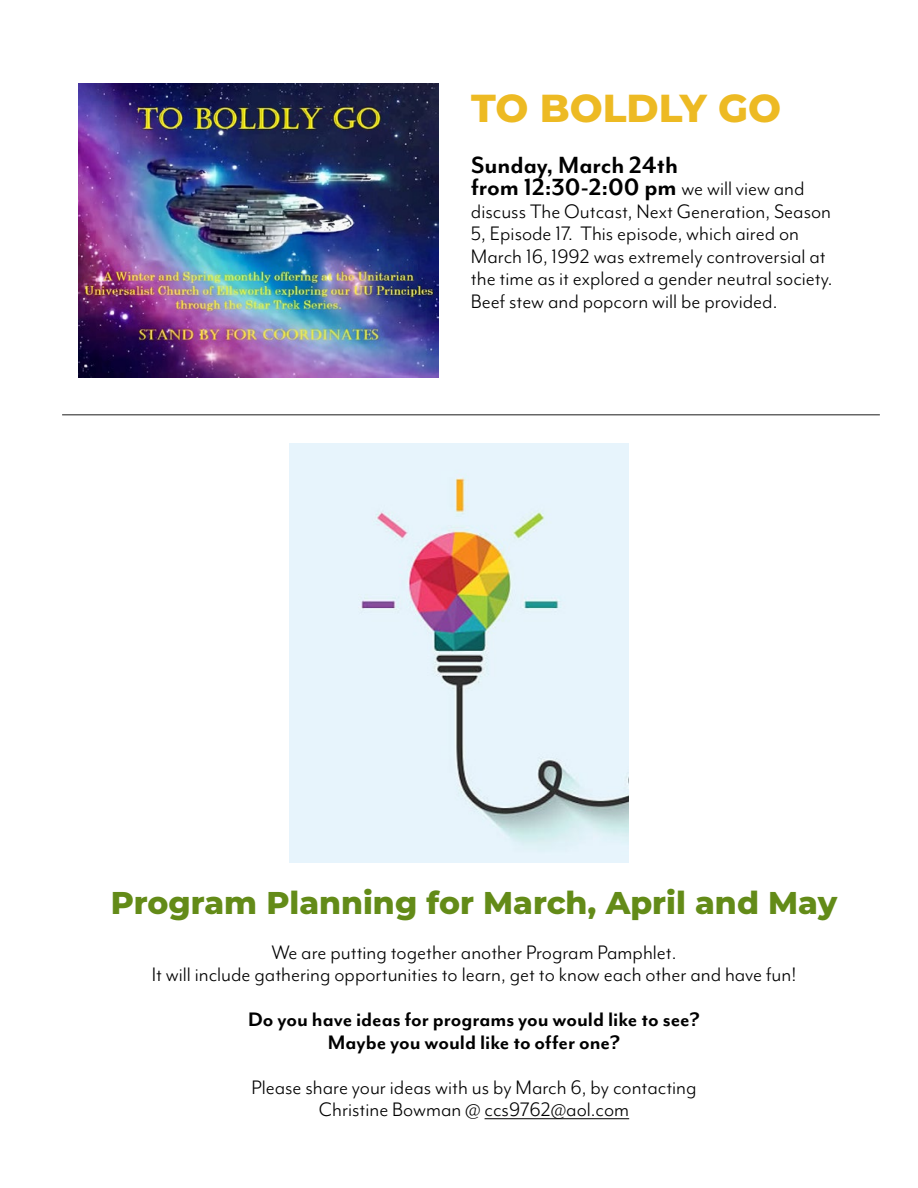
<style>
.page{position:relative;width:918px;height:1188px;background:#fff}
.page>*{position:absolute;margin:0;border:0;box-sizing:border-box;transform-origin:0 0}
.t1{font:800 39px "Montserrat";color:#edba23}
.t2{font:800 31.5px "Montserrat";color:#638b18}
.t3{font:700 27px/22.5px "Mr Eaves Mod OT";color:#000}
.t4{font:22.5px/22.5px "Mr Eaves Mod OT";color:#000;text-align:center}
.t5{font:700 22.5px/22.5px "Mr Eaves Mod OT";color:#000;text-align:center}
.s1{font-weight:400;font-size:22.5px}
</style>
<div class="page">
<hr style="left:485px;top:1118px;width:144px;height:1px;background:#000">
<img style="left:78px;top:84px;width:361px;height:293px">
<img style="left:290px;top:443px;width:338px;height:419px">
<hr style="left:62px;top:414px;width:818px;height:2px;background:#000">
<h1 class="t1" style="left:471px;top:79px;width:312px">TO BOLDLY GO</h1>
<p class="t3" style="left:471px;top:153px;width:335px">Sunday, March 24th<br>from 12:30-2:00 pm <span class="s1">we will view and</span></p>
<p class="t4" style="left:471px;top:200px;width:363px;text-align:left">discuss The Outcast, Next Generation, Season 5, Episode 17. This episode, which aired on March 16, 1992 was extremely controversial at the time as it explored a gender neutral society.<br>Beef stew and popcorn will be provided.</p>
<h2 class="t2" style="left:111px;top:880px;width:728px">Program Planning for March, April and May</h2>
<p class="t4" style="left:152px;top:941px;width:646px">We are putting together another Program Pamphlet.<br>It will include gathering opportunities to learn, get to know each other and have fun!</p>
<p class="t5" style="left:248px;top:1008px;width:453px">Do you have ideas for programs you would like to see?<br>Maybe you would like to offer one?</p>
<p class="t4" style="left:251px;top:1076px;width:447px">Please share your ideas with us by March 6, by contacting<br>Christine Bowman @ ccs9762@aol.com</p>
</div>
